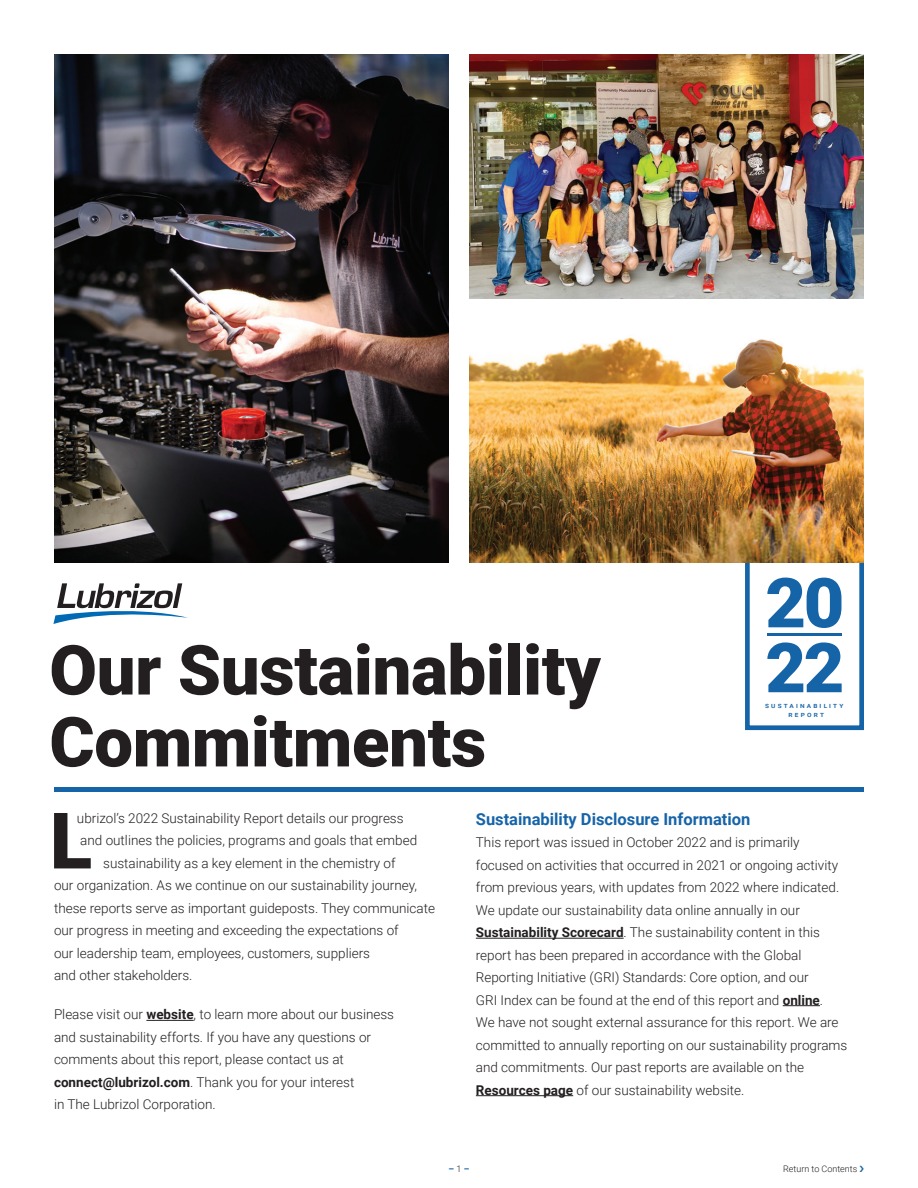
<style>
.page{position:relative;width:918px;height:1188px;background:#fff}
.page>*{position:absolute;margin:0;border:0;box-sizing:border-box;transform-origin:0 0}
.t1{font:900 78px "Roboto";color:#231f20}
.t2{font:900 69px/71.8px "Roboto";letter-spacing:-.005em;color:#231f20}
.t3{font:700 16.5px "Roboto";color:#1664a8}
.t4{font:300 13.5px/22.5px "Roboto";color:#231f20}
.t5{font:300 9px "Roboto";color:#231f20}
.t6{font:700 9px "Roboto";color:#1664a8}
.t7{font:500 7.2px/9.4px "Roboto";letter-spacing:.29em;color:#1664a8;text-align:center;scale:1.04 1}
.s1{font-weight:700}
.s2{font-weight:300;color:#231f20}
</style>
<div class="page">
<img style="left:469px;top:54px;width:395px;height:244px">
<div style="left:745px;top:404px;width:119px;height:326px;border:5px solid #1664a8"></div>
<svg style="left:53px;top:583px;width:135px;height:41px"></svg>
<div style="left:54px;top:787px;width:810px;height:5px;background:#1664a8"></div>
<img style="left:54px;top:54px;width:395px;height:509px">
<img style="left:469px;top:337px;width:395px;height:225px">
<hr style="left:476px;top:938px;width:148px;height:1px;background:#231f20">
<hr style="left:783px;top:1005px;width:37px;height:1px;background:#231f20">
<hr style="left:476px;top:1095px;width:97px;height:1px;background:#231f20">
<hr style="left:146px;top:1020px;width:48px;height:1px;background:#231f20">
<svg style="left:767px;top:578px;width:74px;height:50px"></svg>
<hr style="left:767px;top:634px;width:75px;height:2px;background:#1664a8">
<svg style="left:767px;top:642px;width:75px;height:50px"></svg>
<p class="t2" style="left:49px;top:632px;width:553px">Our Sustainability<br>Commitments</p>
<p class="t7" style="left:765px;top:700px;width:77px">sustainability report</p>
<p class="t1" style="left:50px;top:786px;width:44px">L</p>
<p class="t3" style="left:476px;top:807px;width:276px">Sustainability Disclosure Information</p>
<p class="t4" style="left:77px;top:806px;width:328px">ubrizol’s 2022 Sustainability Report details our progress</p>
<p class="t4" style="left:80px;top:829px;width:338px">and outlines the policies, programs and goals that embed</p>
<p class="t4" style="left:103px;top:851px;width:294px">sustainability as a key element in the chemistry of</p>
<p class="t4" style="left:54px;top:874px;width:365px">our organization. As we continue on our sustainability journey,</p>
<p class="t4" style="left:54px;top:896px;width:383px">these reports serve as important guideposts. They communicate</p>
<p class="t4" style="left:54px;top:919px;width:346px">our progress in meeting and exceeding the expectations of</p>
<p class="t4" style="left:54px;top:941px;width:318px">our leadership team, employees, customers, suppliers</p>
<p class="t4" style="left:54px;top:964px;width:140px">and other stakeholders.</p>
<p class="t4" style="left:54px;top:1003px;width:342px">Please visit our <span class="s1">website</span>, to learn more about our business and sustainability efforts. If you have any questions or comments about this report, please contact us at <span class="s1">connect@lubrizol.com</span>. Thank you for your interest<br>in The Lubrizol Corporation.</p>
<p class="t4" style="left:476px;top:831px;width:373px">This report was issued in October 2022 and is primarily focused on activities that occurred in 2021 or ongoing activity from previous years, with updates from 2022 where indicated.<br>We update our sustainability data online annually in our <span class="s1">Sustainability Scorecard</span>. The sustainability content in this report has been prepared in accordance with the Global Reporting Initiative (GRI) Standards: Core option, and our<br>GRI Index can be found at the end of this report and <span class="s1">online</span>.<br>We have not sought external assurance for this report. We are committed to annually reporting on our sustainability programs and commitments. Our past reports are available on the <span class="s1">Resources page</span> of our sustainability website.</p>
<p class="t6" style="left:449px;top:1163px;width:22px">– <span class="s2">1</span> –</p>
<p class="t5" style="left:783px;top:1163px;width:76px">Return to Contents</p>
</div>
